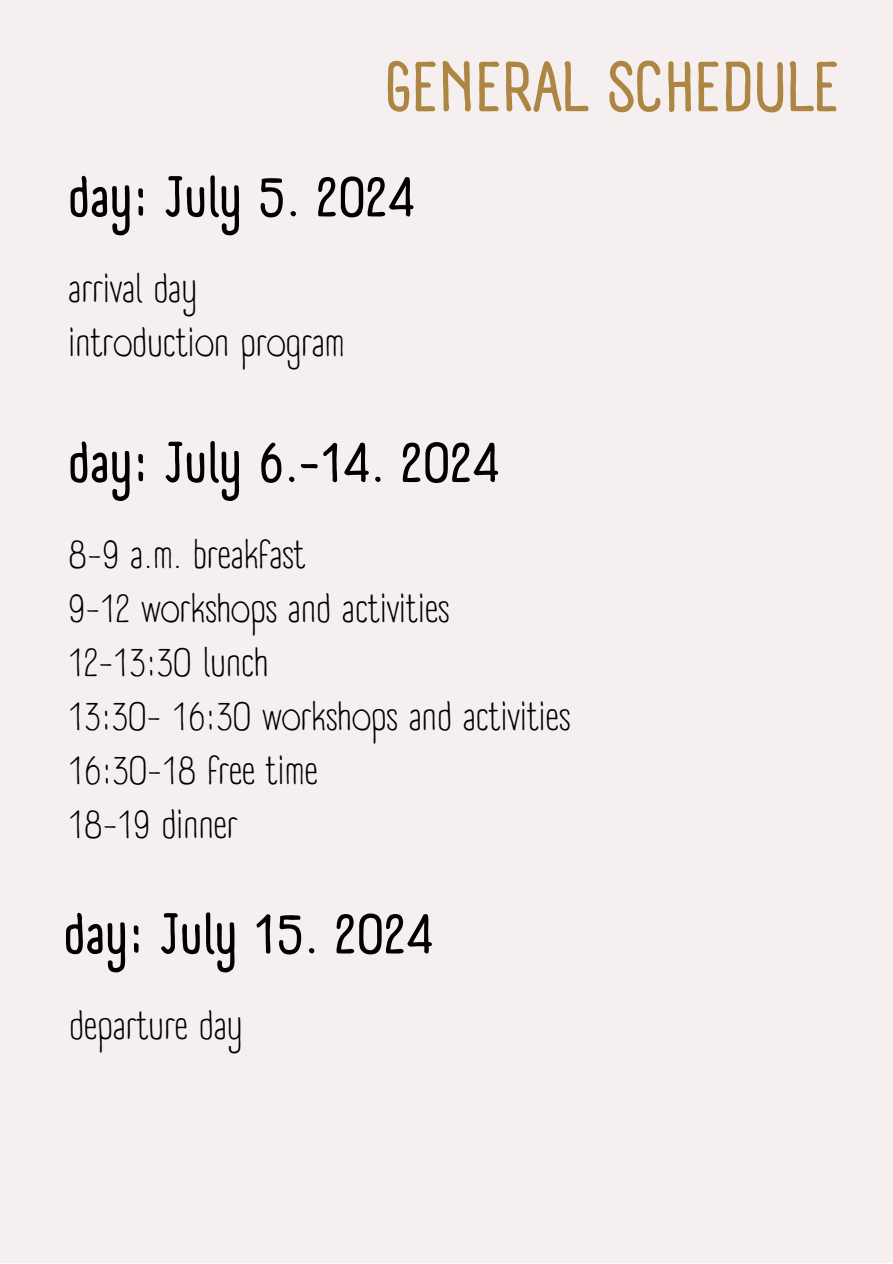
<style>
.page{position:relative;width:893px;height:1264px;background:#fff}
.page>*{position:absolute;margin:0;border:0;box-sizing:border-box;transform-origin:0 0}
.t1{font:700 69px "A Day Without Sun Text";color:#ad8643}
.t2{font:700 55.5px "A Day Without Sun Text";color:#000}
.t3{font:39px "A Day Without Sun Text";color:#000}
</style>
<div class="page">
<div style="left:0;top:0;width:892px;height:1262px;background:#f6efef"></div>
<p class="t1" style="left:385px;top:45px;width:457px">GENERAL SCHEDULE</p>
<p class="t2" style="left:68px;top:163px;width:349px">day: July 5. 2024</p>
<p class="t3" style="left:68px;top:265px;width:130px">arrival day</p>
<p class="t3" style="left:68px;top:319px;width:278px">introduction program</p>
<p class="t2" style="left:68px;top:429px;width:433px">day: July 6.-14. 2024</p>
<p class="t3" style="left:68px;top:531px;width:239px">8-9 a.m. breakfast</p>
<p class="t3" style="left:68px;top:585px;width:383px">9-12 workshops and activities</p>
<p class="t3" style="left:68px;top:638px;width:202px">12-13:30 lunch</p>
<p class="t3" style="left:68px;top:692px;width:503px">13:30- 16:30 workshops and activities</p>
<p class="t3" style="left:68px;top:746px;width:251px">16:30-18 free time</p>
<p class="t3" style="left:68px;top:800px;width:171px">18-19 dinner</p>
<p class="t2" style="left:64px;top:900px;width:372px">day: July 15. 2024</p>
<p class="t3" style="left:69px;top:1002px;width:175px">departure day</p>
</div>
